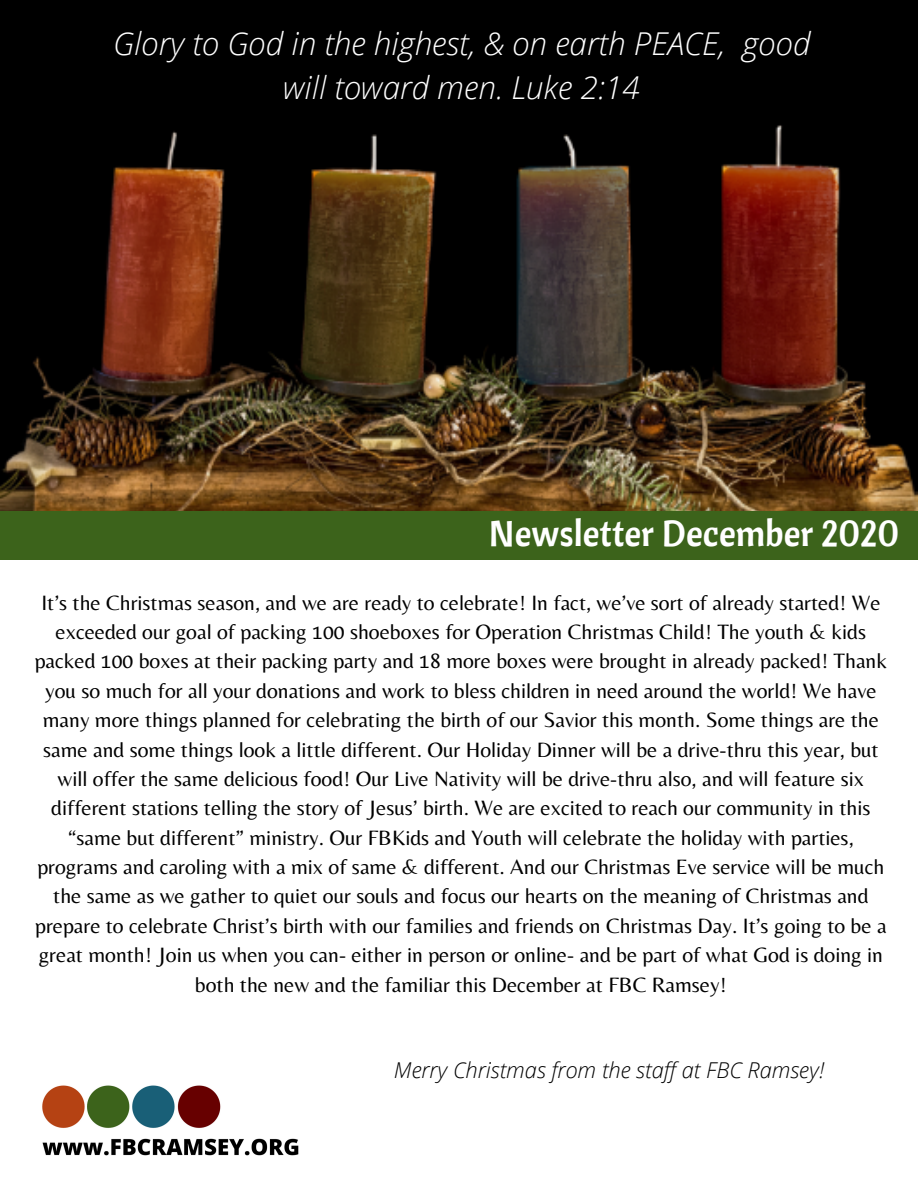
<style>
.page{position:relative;width:918px;height:1188px;background:#fff}
.page>*{position:absolute;margin:0;border:0;box-sizing:border-box;transform-origin:0 0}
.t1{font:36px "Cantora One";color:#fff}
.t2{font:italic 300 31.5px/43.8px "Open Sans";color:#fff;text-align:center}
.t3{font:italic 300 21.9px "Open Sans";color:#000}
.t4{font:21.6px/29.4px "Belleza";color:#000;text-align:center}
</style>
<div class="page">
<img style="left:42px;top:1085px;width:257px;height:71px">
<img style="left:0;top:0;width:918px;height:512px">
<div style="left:0;top:512px;width:918px;height:48px;background:#3c631b"></div>
<h2 class="t2" style="left:113px;top:21px;width:699px">Glory to God in the highest, &amp; on earth PEACE, good will toward men. Luke 2:14</h2>
<h1 class="t1" style="left:489px;top:510px;width:412px">Newsletter December 2020</h1>
<p class="t4" style="left:35px;top:587px;width:854px">It’s the Christmas season, and we are ready to celebrate! In fact, we’ve sort of already started! We exceeded our goal of packing 100 shoeboxes for Operation Christmas Child! The youth &amp; kids packed 100 boxes at their packing party and 18 more boxes were brought in already packed! Thank you so much for all your donations and work to bless children in need around the world! We have many more things planned for celebrating the birth of our Savior this month. Some things are the same and some things look a little different. Our Holiday Dinner will be a drive-thru this year, but will offer the same delicious food! Our Live Nativity will be drive-thru also, and will feature six different stations telling the story of Jesus’ birth. We are excited to reach our community in this “same but different” ministry. Our FBKids and Youth will celebrate the holiday with parties, programs and caroling with a mix of same &amp; different. And our Christmas Eve service will be much the same as we gather to quiet our souls and focus our hearts on the meaning of Christmas and prepare to celebrate Christ’s birth with our families and friends on Christmas Day. It’s going to be a great month! Join us when you can- either in person or online- and be part of what God is doing in both the new and the familiar this December at FBC Ramsey!</p>
<p class="t3" style="left:394px;top:1054px;width:432px">Merry Christmas from the staff at FBC Ramsey!</p>
</div>
